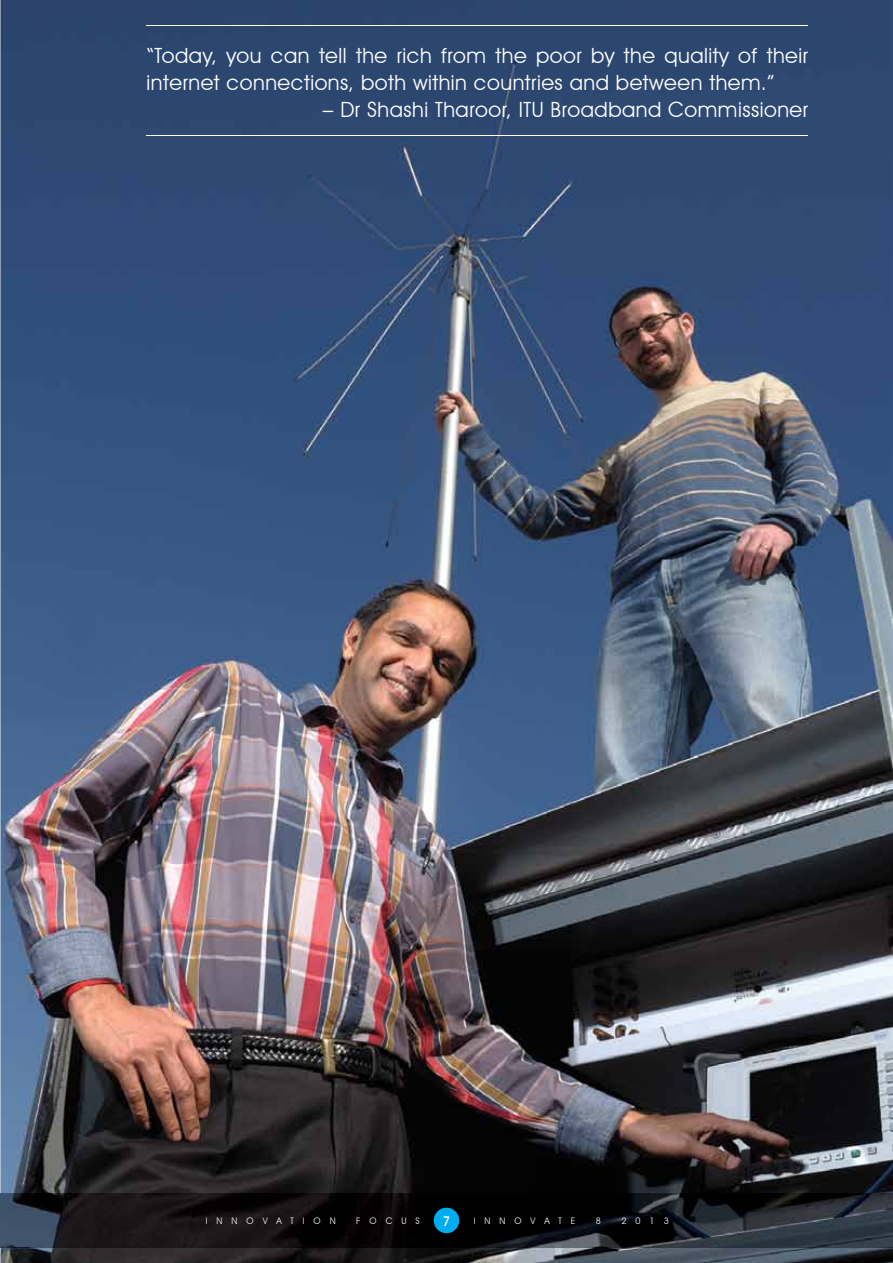
<style>
.page{position:relative;width:893px;height:1263px;background:#fff}
.page>*{position:absolute;margin:0;border:0;box-sizing:border-box;transform-origin:0 0}
.t1{font:21px/27px "Avant Garde IT Cby BT";letter-spacing:.025em;color:#fff}
.t2{font:500 13.5px "Avant Garde IT Cby BT";color:#fff}
.t3{font:9px "Avant Garde IT Cby BT";letter-spacing:1em;color:#fff}
</style>
<div class="page">
<img style="left:0;top:0;width:893px;height:1263px">
<img style="left:0;top:1194px;width:893px;height:54px">
<div style="left:434px;top:1208px;width:25px;height:25px;background:#00aeef;border-radius:50%"></div>
<hr style="left:147px;top:25px;width:661px;height:1px;background:#fff">
<hr style="left:147px;top:135px;width:661px;height:1px;background:#fff">
<p class="t1" style="left:147px;top:42px;width:663px">“Today, you can tell the rich from the poor by the quality of their internet connections, both within countries and between them.”</p>
<p class="t1" style="left:323px;top:96px;width:487px">– Dr Shashi Tharoor, ITU Broadband Commissioner</p>
<p class="t3" style="left:206px;top:1215px;width:131px">INNOVATION</p>
<p class="t3" style="left:356px;top:1215px;width:65px">FOCUS</p>
<p class="t2" style="left:443px;top:1213px;width:9px">7</p>
<p class="t3" style="left:474px;top:1215px;width:103px">INNOVATE</p>
<p class="t3" style="left:596px;top:1215px;width:7px">8</p>
<p class="t3" style="left:621px;top:1215px;width:49px">2013</p>
</div>
